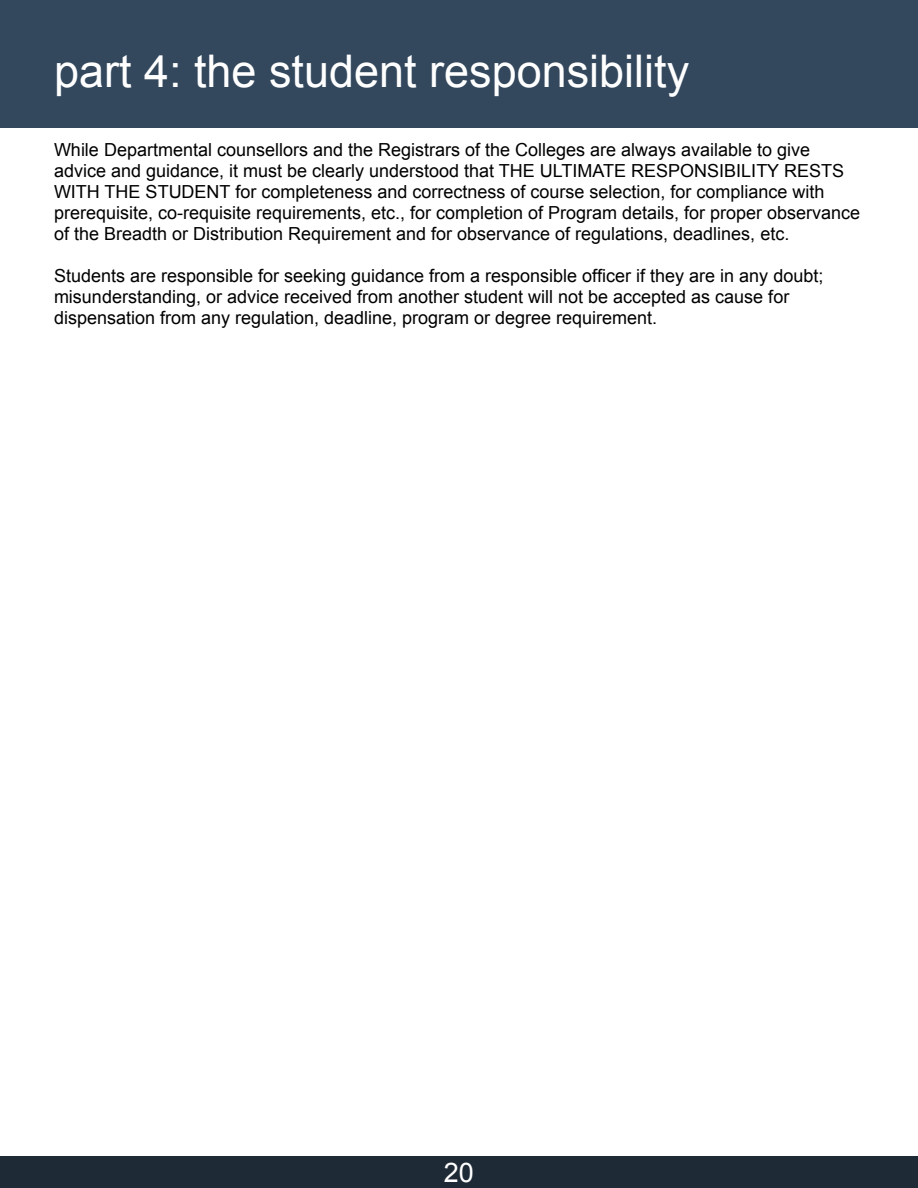
<style>
.page{position:relative;width:918px;height:1188px;background:#fff}
.page>*{position:absolute;margin:0;border:0;box-sizing:border-box;transform-origin:0 0}
.t1{font:45px "Arial";color:#fff}
.t2{font:27px "Arial";color:#fff}
.t3{font:18px/21px "Arial";color:#000}
</style>
<div class="page">
<div style="left:0;top:1156px;width:918px;height:32px;background:#1e2a36"></div>
<div style="left:0;top:0;width:918px;height:128px;background:#33485d"></div>
<h1 class="t1" style="left:54px;top:41px;width:637px">part 4: the student responsibility</h1>
<p class="t3" style="left:54px;top:139px;width:808px">While Departmental counsellors and the Registrars of the Colleges are always available to give advice and guidance, it must be clearly understood that THE ULTIMATE RESPONSIBILITY RESTS WITH THE STUDENT for completeness and correctness of course selection, for compliance with prerequisite, co-requisite requirements, etc., for completion of Program details, for proper observance of the Breadth or Distribution Requirement and for observance of regulations, deadlines, etc.</p>
<p class="t3" style="left:54px;top:265px;width:771px">Students are responsible for seeking guidance from a responsible officer if they are in any doubt; misunderstanding, or advice received from another student will not be accepted as cause for dispensation from any regulation, deadline, program or degree requirement.</p>
<h2 class="t2" style="left:444px;top:1155px;width:32px">20</h2>
</div>
